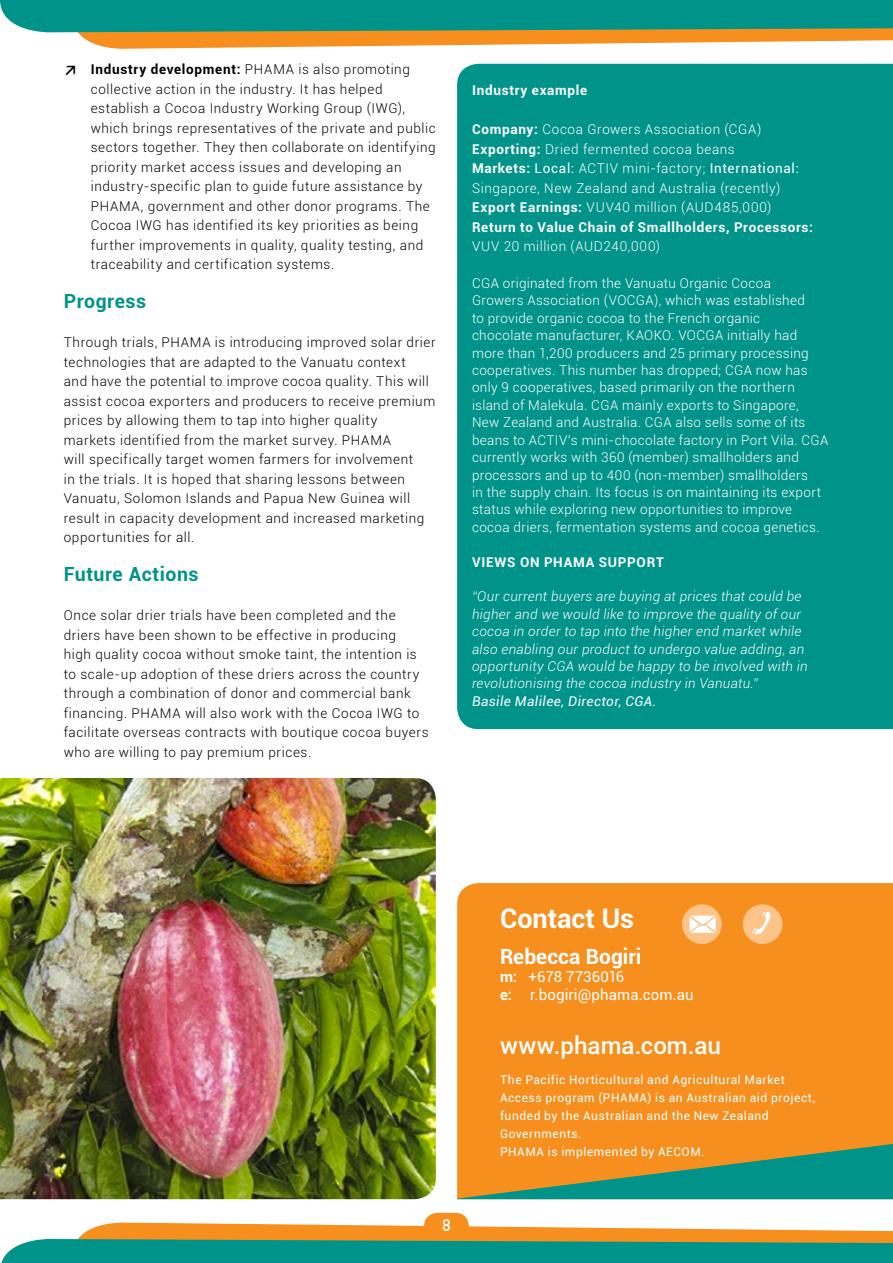
<style>
.page{position:relative;width:893px;height:1263px;background:#fff}
.page>*{position:absolute;margin:0;border:0;box-sizing:border-box;transform-origin:0 0}
.t1{font:700 27px "Roboto";color:#fff}
.t2{font:500 24px "Roboto";color:#fff}
.t3{font:700 21px "Roboto";color:#fff}
.t4{font:700 19.5px "Roboto";letter-spacing:.03em;color:#00938a}
.t5{font:500 16.5px "DIN Pro";color:#fff}
.t6{font:15px/18px "Roboto";letter-spacing:.005em;color:#fff}
.t7{font:300 13.5px/19.5px "Roboto";letter-spacing:.045em;color:#000}
.t8{font:300 13.5px/17.4px "Roboto";letter-spacing:.025em;color:#fff}
.t9{font:300 13.5px/19.5px "Roboto";letter-spacing:.045em;color:#fff}
.t10{font:italic 300 13.5px/17.4px "Roboto";letter-spacing:.025em;color:#fff}
.t11{font:700 13.5px "Roboto";letter-spacing:.055em;color:#fff}
.t12{font:italic 13.5px "Roboto";letter-spacing:.03em;color:#fff}
.t13{font:12px/18px "Roboto";letter-spacing:.045em;color:#fff}
.s1{font-family:"DIN Pro";font-weight:700}
.s2{font-weight:700}
.s3{font-weight:400}
</style>
<div class="page">
<svg style="left:1px;top:1213px;width:892px;height:50px"></svg>
<svg style="left:0;top:0;width:893px;height:49px"></svg>
<div style="left:457px;top:64px;width:436px;height:665px;background:#00938a"></div>
<div style="left:457px;top:883px;width:436px;height:261px;background:#f78f1e"></div>
<svg style="left:457px;top:1144px;width:436px;height:55px"></svg>
<div style="left:682px;top:904px;width:40px;height:40px;background:#fdc388;border-radius:50%"></div>
<svg style="left:689px;top:916px;width:27px;height:17px"></svg>
<div style="left:743px;top:904px;width:39px;height:40px;background:#fdc388;border-radius:50%"></div>
<svg style="left:752px;top:912px;width:19px;height:23px"></svg>
<img style="left:0;top:778px;width:436px;height:421px">
<p class="t7" style="left:91px;top:59px;width:346px;text-indent:-27px"><span class="s1">↗</span> <span class="s2">Industry development:</span> PHAMA is also promoting collective action in the industry. It has helped establish a Cocoa Industry Working Group (IWG), which brings representatives of the private and public sectors together. They then collaborate on identifying priority market access issues and developing an industry-specific plan to guide future assistance by PHAMA, government and other donor programs. The Cocoa IWG has identified its key priorities as being further improvements in quality, quality testing, and traceability and certification systems.</p>
<h3 class="t4" style="left:64px;top:287px;width:84px">Progress</h3>
<p class="t7" style="left:64px;top:332px;width:374px">Through trials, PHAMA is introducing improved solar drier technologies that are adapted to the Vanuatu context<br>and have the potential to improve cocoa quality. This will assist cocoa exporters and producers to receive premium prices by allowing them to tap into higher quality<br>markets identified from the market survey. PHAMA<br>will specifically target women farmers for involvement<br>in the trials. It is hoped that sharing lessons between Vanuatu, Solomon Islands and Papua New Guinea will result in capacity development and increased marketing opportunities for all.</p>
<h3 class="t4" style="left:64px;top:560px;width:136px">Future Actions</h3>
<p class="t7" style="left:64px;top:605px;width:366px">Once solar drier trials have been completed and the driers have been shown to be effective in producing<br>high quality cocoa without smoke taint, the intention is to scale-up adoption of these driers across the country through a combination of donor and commercial bank financing. PHAMA will also work with the Cocoa IWG to facilitate overseas contracts with boutique cocoa buyers who are willing to pay premium prices.</p>
<p class="t11" style="left:472px;top:81px;width:117px">Industry example</p>
<p class="t9" style="left:472px;top:119px;width:342px"><span class="s2">Company:</span> Cocoa Growers Association (CGA)<br><span class="s2">Exporting:</span> Dried fermented cocoa beans<br><span class="s2">Markets:</span> <span class="s3">Local:</span> ACTIV mini-factory; <span class="s3">International:<br></span>Singapore, New Zealand and Australia (recently)<br><span class="s2">Export Earnings:</span> VUV40 million (AUD485,000)<br><span class="s2">Return to Value Chain of Smallholders, Processors:</span></p>
<p class="t9" style="left:472px;top:236px;width:190px">VUV 20 million (AUD240,000)</p>
<p class="t8" style="left:472px;top:274px;width:358px">CGA originated from the Vanuatu Organic Cocoa<br>Growers Association (VOCGA), which was established<br>to provide organic cocoa to the French organic<br>chocolate manufacturer, KAOKO. VOCGA initially had more than 1,200 producers and 25 primary processing cooperatives. This number has dropped; CGA now has only 9 cooperatives, based primarily on the northern island of Malekula. CGA mainly exports to Singapore, New Zealand and Australia. CGA also sells some of its beans to ACTIV’s mini-chocolate factory in Port Vila. CGA currently works with 360 (member) smallholders and processors and up to 400 (non-member) smallholders<br>in the supply chain. Its focus is on maintaining its export status while exploring new opportunities to improve cocoa driers, fermentation systems and cocoa genetics.</p>
<p class="t11" style="left:472px;top:552px;width:193px">VIEWS ON PHAMA SUPPORT</p>
<p class="t10" style="left:472px;top:587px;width:337px">“Our current buyers are buying at prices that could be higher and we would like to improve the quality of our cocoa in order to tap into the higher end market while also enabling our product to undergo value adding, an opportunity CGA would be happy to be involved with in revolutionising the cocoa industry in Vanuatu.”</p>
<p class="t12" style="left:472px;top:691px;width:186px">Basile Malilee, Director, CGA.</p>
<p class="t5" style="left:442px;top:1214px;width:10px">8</p>
<h1 class="t1" style="left:500px;top:899px;width:135px">Contact Us</h1>
<h3 class="t3" style="left:500px;top:941px;width:143px">Rebecca Bogiri</h3>
<p class="t6" style="left:500px;top:967px;width:195px"><span class="s2">m:</span> +678 7736016<br><span class="s2">e:</span> r.bogiri@phama.com.au</p>
<h2 class="t2" style="left:500px;top:1028px;width:222px">www.phama.com.au</h2>
<p class="t13" style="left:500px;top:1070px;width:316px">The Pacific Horticultural and Agricultural Market Access program (PHAMA) is an Australian aid project, funded by the Australian and the New Zealand Governments.<br>PHAMA is implemented by AECOM.</p>
</div>
